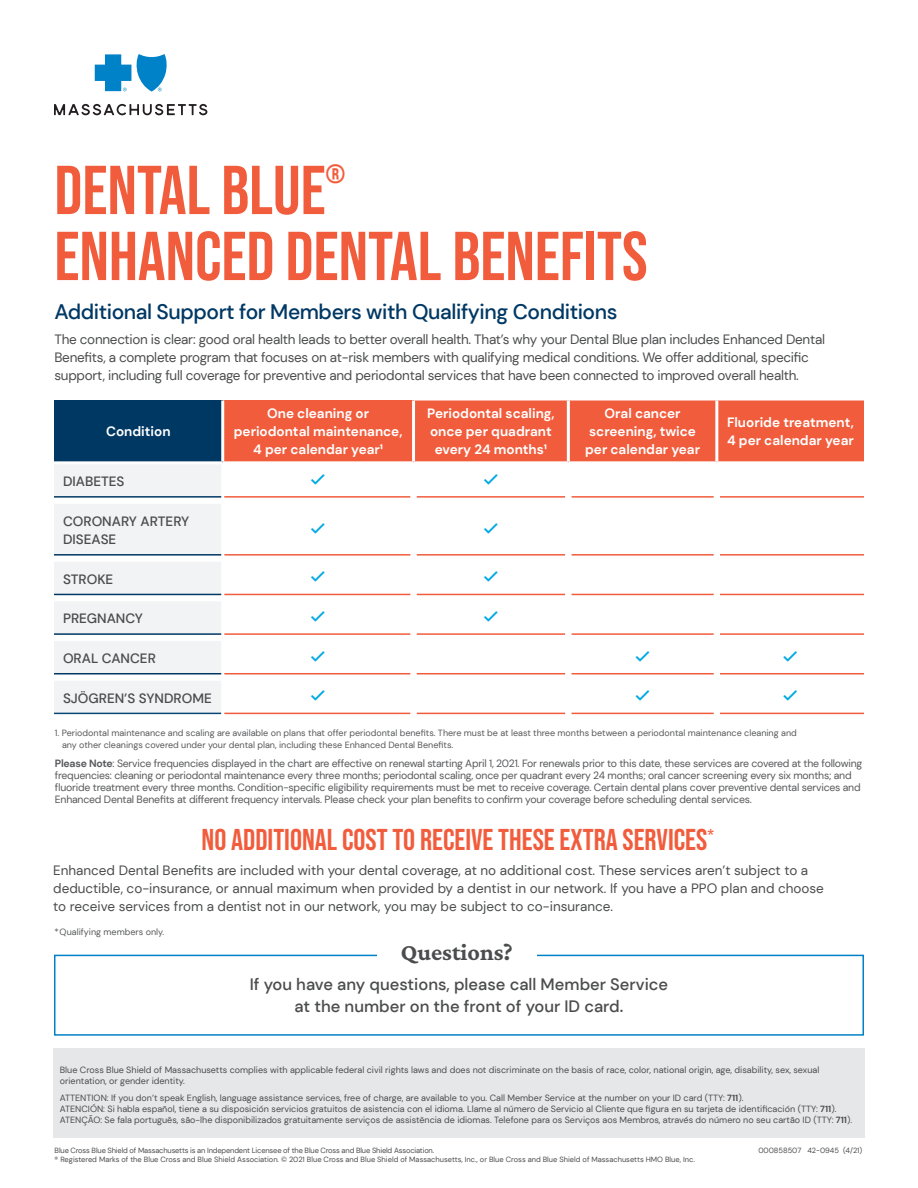
<style>
.page{position:relative;width:918px;height:1188px;background:#fff}
.page>*{position:absolute;margin:0;border:0;box-sizing:border-box;transform-origin:0 0}
.t1{font:69px "Bebas Neue";color:#f15c3c}
.Section_Header{font:30px "Bebas Neue";color:#f15c3c}
.t2{font:26.25px "Bebas Neue";color:#f15c3c}
.CTA_header{font:200 24px "Crimson Pro";color:#4b4c4d}
.Deck{font:500 21px "DM Sans";letter-spacing:-.02em;color:#003864}
.CTA_copy{font:500 16.5px/22.5px "DM Sans";color:#4b4c4d;text-align:center}
.body_Copy{font:13.5px/18px "DM Sans";letter-spacing:-.02em;color:#4b4c4d}
.body_Copy-2{font:13.5px/18px "DM Sans";color:#4b4c4d}
.t3{font:700 13.5px/18px "DM Sans";color:#fff;text-align:center}
.t4{font:500 13.5px/18px "DM Sans";color:#4b4c4d}
.Table_1{font:10.5px/12px "DM Sans";letter-spacing:-.02em;color:#57585a}
.t5{font:9px/10.8px "DM Sans";color:#4b4c4d}
.Table_1-2{font:9px/12px "DM Sans";color:#57585a}
.t6{font:7.5px/9px "DM Sans";color:#4b4c4d}
.s1{font-weight:700}
</style>
<div class="page">
<svg style="left:95px;top:54px;width:72px;height:38px"></svg>
<svg style="left:54px;top:104px;width:153px;height:11px"></svg>
<svg style="left:54px;top:954px;width:810px;height:82px"></svg>
<div style="left:377px;top:938px;width:160px;height:33px;background:#fff"></div>
<div style="left:54px;top:400px;width:169px;height:63px;background:#003864"></div>
<div style="left:223px;top:400px;width:191px;height:63px;background:#f15c3c"></div>
<div style="left:415px;top:400px;width:449px;height:61px;background:#f15c3c"></div>
<svg style="left:224px;top:593px;width:640px;height:122px"></svg>
<hr style="left:221px;top:400px;width:3px;height:61px;background:#fff">
<hr style="left:412px;top:400px;width:3px;height:61px;background:#fff">
<hr style="left:567px;top:400px;width:3px;height:61px;background:#fff">
<hr style="left:715px;top:400px;width:3px;height:61px;background:#fff">
<hr style="left:54px;top:461px;width:169px;height:3px;background:#fff">
<hr style="left:223px;top:461px;width:191px;height:3px;background:#fff">
<hr style="left:224px;top:496px;width:187px;height:2px;background:#f15c3c">
<hr style="left:417px;top:496px;width:148px;height:2px;background:#f15c3c">
<hr style="left:571px;top:496px;width:143px;height:2px;background:#f15c3c">
<hr style="left:720px;top:496px;width:144px;height:2px;background:#f15c3c">
<hr style="left:224px;top:554px;width:187px;height:2px;background:#f15c3c">
<hr style="left:417px;top:554px;width:148px;height:2px;background:#f15c3c">
<hr style="left:571px;top:554px;width:143px;height:2px;background:#f15c3c">
<hr style="left:720px;top:554px;width:144px;height:2px;background:#f15c3c">
<hr style="left:224px;top:594px;width:187px;height:1px;background:#f15c3c">
<hr style="left:417px;top:594px;width:148px;height:1px;background:#f15c3c">
<hr style="left:571px;top:594px;width:143px;height:1px;background:#f15c3c">
<hr style="left:720px;top:594px;width:144px;height:1px;background:#f15c3c">
<hr style="left:224px;top:633px;width:187px;height:2px;background:#f15c3c">
<hr style="left:417px;top:633px;width:148px;height:2px;background:#f15c3c">
<hr style="left:571px;top:633px;width:143px;height:2px;background:#f15c3c">
<hr style="left:720px;top:633px;width:144px;height:2px;background:#f15c3c">
<hr style="left:224px;top:673px;width:187px;height:1px;background:#f15c3c">
<hr style="left:417px;top:673px;width:148px;height:1px;background:#f15c3c">
<hr style="left:571px;top:673px;width:143px;height:1px;background:#f15c3c">
<hr style="left:720px;top:673px;width:144px;height:1px;background:#f15c3c">
<hr style="left:224px;top:713px;width:187px;height:1px;background:#f15c3c">
<hr style="left:417px;top:713px;width:148px;height:1px;background:#f15c3c">
<hr style="left:571px;top:713px;width:143px;height:1px;background:#f15c3c">
<hr style="left:720px;top:713px;width:144px;height:1px;background:#f15c3c">
<svg style="left:54px;top:465px;width:168px;height:250px"></svg>
<div style="left:411px;top:562px;width:6px;height:32px;background:#fff"></div>
<div style="left:565px;top:562px;width:6px;height:32px;background:#fff"></div>
<div style="left:714px;top:562px;width:6px;height:32px;background:#fff"></div>
<div style="left:411px;top:594px;width:6px;height:7px;background:#fff"></div>
<div style="left:565px;top:594px;width:6px;height:7px;background:#fff"></div>
<div style="left:714px;top:594px;width:6px;height:7px;background:#fff"></div>
<div style="left:411px;top:601px;width:6px;height:33px;background:#fff"></div>
<div style="left:565px;top:601px;width:6px;height:33px;background:#fff"></div>
<div style="left:714px;top:601px;width:6px;height:33px;background:#fff"></div>
<div style="left:411px;top:634px;width:6px;height:7px;background:#fff"></div>
<div style="left:565px;top:634px;width:6px;height:7px;background:#fff"></div>
<div style="left:714px;top:634px;width:6px;height:7px;background:#fff"></div>
<div style="left:411px;top:641px;width:6px;height:33px;background:#fff"></div>
<div style="left:565px;top:641px;width:6px;height:33px;background:#fff"></div>
<div style="left:714px;top:641px;width:6px;height:33px;background:#fff"></div>
<svg style="left:411px;top:674px;width:6px;height:6px"></svg>
<svg style="left:565px;top:674px;width:6px;height:6px"></svg>
<svg style="left:714px;top:674px;width:6px;height:6px"></svg>
<div style="left:411px;top:680px;width:6px;height:33px;background:#fff"></div>
<div style="left:565px;top:680px;width:6px;height:33px;background:#fff"></div>
<div style="left:714px;top:680px;width:6px;height:33px;background:#fff"></div>
<svg style="left:411px;top:713px;width:6px;height:2px"></svg>
<svg style="left:565px;top:713px;width:6px;height:2px"></svg>
<svg style="left:714px;top:713px;width:6px;height:2px"></svg>
<hr style="left:54px;top:496px;width:167px;height:2px;background:#003864">
<hr style="left:54px;top:554px;width:167px;height:2px;background:#003864">
<hr style="left:54px;top:594px;width:167px;height:1px;background:#003864">
<hr style="left:54px;top:633px;width:167px;height:2px;background:#003864">
<hr style="left:54px;top:673px;width:167px;height:1px;background:#003864">
<div style="left:53px;top:1048px;width:812px;height:90px;background:#e6e7e9"></div>
<svg style="left:311px;top:611px;width:14px;height:11px"></svg>
<svg style="left:484px;top:611px;width:14px;height:11px"></svg>
<svg style="left:311px;top:651px;width:14px;height:10px"></svg>
<svg style="left:636px;top:651px;width:13px;height:10px"></svg>
<svg style="left:784px;top:651px;width:13px;height:10px"></svg>
<svg style="left:311px;top:690px;width:14px;height:11px"></svg>
<svg style="left:636px;top:690px;width:13px;height:11px"></svg>
<svg style="left:784px;top:690px;width:13px;height:11px"></svg>
<p class="t1" style="left:54px;top:151px;width:273px">DENTAL BLUE</p>
<p class="t2" style="left:326px;top:159px;width:21px">®</p>
<p class="t1" style="left:54px;top:217px;width:595px">ENHANCED DENTAL BENEFITS</p>
<p class="Deck" style="left:54px;top:298px;width:565px">Additional Support for Members with Qualifying Conditions</p>
<p class="body_Copy" style="left:54px;top:330px;width:772px">The connection is clear: good oral health leads to better overall health. That’s why your Dental Blue plan includes Enhanced Dental<br>Benefits, a complete program that focuses on at-risk members with qualifying medical conditions. We offer additional, specific support, including full coverage for preventive and periodontal services that have been connected to improved overall health.</p>
<p class="t3" style="left:106px;top:422px;width:66px">Condition</p>
<p class="t4" style="left:63px;top:472px;width:63px">DIABETES</p>
<p class="t4" style="left:63px;top:512px;width:128px">CORONARY ARTERY<br>DISEASE</p>
<p class="t4" style="left:63px;top:570px;width:52px">STROKE</p>
<p class="t4" style="left:63px;top:609px;width:82px">PREGNANCY</p>
<p class="t4" style="left:63px;top:649px;width:94px">ORAL CANCER</p>
<p class="t4" style="left:63px;top:689px;width:150px">SJÖGREN’S SYNDROME</p>
<p class="t3" style="left:234px;top:404px;width:170px">One cleaning or periodontal maintenance,<br>4 per calendar year¹</p>
<p class="t3" style="left:427px;top:404px;width:129px">Periodontal scaling, once per quadrant every 24 months¹</p>
<p class="t3" style="left:585px;top:404px;width:116px">Oral cancer screening, twice per calendar year</p>
<p class="t3" style="left:727px;top:413px;width:128px;text-align:left">Fluoride treatment,<br>4 per calendar year</p>
<p class="Table_1-2" style="left:62px;top:727px;width:736px;text-indent:-7px">1. Periodontal maintenance and scaling are available on plans that offer periodontal benefits. There must be at least three months between a periodontal maintenance cleaning and any other cleanings covered under your dental plan, including these Enhanced Dental Benefits.</p>
<p class="Table_1" style="left:55px;top:757px;width:809px"><span class="s1">Please Note</span>: Service frequencies displayed in the chart are effective on renewal starting April 1, 2021. For renewals prior to this date, these services are covered at the following frequencies: cleaning or periodontal maintenance every three months; periodontal scaling, once per quadrant every 24 months; oral cancer screening every six months; and fluoride treatment every three months. Condition-specific eligibility requirements must be met to receive coverage. Certain dental plans cover preventive dental services and Enhanced Dental Benefits at different frequency intervals. Please check your plan benefits to confirm your coverage before scheduling dental services.</p>
<p class="Section_Header" style="left:202px;top:823px;width:514px">NO ADDITIONAL COST TO RECEIVE THESE EXTRA SERVICES<sup>*</sup></p>
<p class="body_Copy-2" style="left:53px;top:861px;width:772px">Enhanced Dental Benefits are included with your dental coverage, at no additional cost. These services aren’t subject to a deductible, co-insurance, or annual maximum when provided by a dentist in our network. If you have a PPO plan and choose to receive services from a dentist not in our network, you may be subject to co-insurance.</p>
<p class="Table_1-2" style="left:54px;top:925px;width:111px">*Qualifying members only.</p>
<p class="CTA_header" style="left:401px;top:937px;width:113px">Questions?</p>
<p class="CTA_copy" style="left:250px;top:973px;width:420px">If you have any questions, please call Member Service at the number on the front of your ID card.</p>
<p class="t5" style="left:60px;top:1064px;width:761px">Blue Cross Blue Shield of Massachusetts complies with applicable federal civil rights laws and does not discriminate on the basis of race, color, national origin, age, disability, sex, sexual orientation, or gender identity.</p>
<p class="t5" style="left:60px;top:1093px;width:685px">ATTENTION: If you don’t speak English, language assistance services, free of charge, are available to you. Call Member Service at the number on your ID card (TTY: <span class="s1">711</span>).</p>
<p class="t5" style="left:60px;top:1104px;width:778px">ATENCIÓN: Si habla español, tiene a su disposición servicios gratuitos de asistencia con el idioma. Llame al número de Servicio al Cliente que figura en su tarjeta de identificación (TTY: <span class="s1">711</span>).</p>
<p class="t5" style="left:60px;top:1114px;width:794px">ATENÇÃO: Se fala português, são-lhe disponibilizados gratuitamente serviços de assistência de idiomas. Telefone para os Serviços aos Membros, através do número no seu cartão ID (TTY: <span class="s1">711</span>).</p>
<p class="t6" style="left:55px;top:1146px;width:642px">Blue Cross Blue Shield of Massachusetts is an Independent Licensee of the Blue Cross and Blue Shield Association.<br>® Registered Marks of the Blue Cross and Blue Shield Association. © 2021 Blue Cross and Blue Shield of Massachusetts, Inc., or Blue Cross and Blue Shield of Massachusetts HMO Blue, Inc.</p>
<p class="t6" style="left:758px;top:1146px;width:105px">000858507 42-0945 (4/21)</p>
</div>
